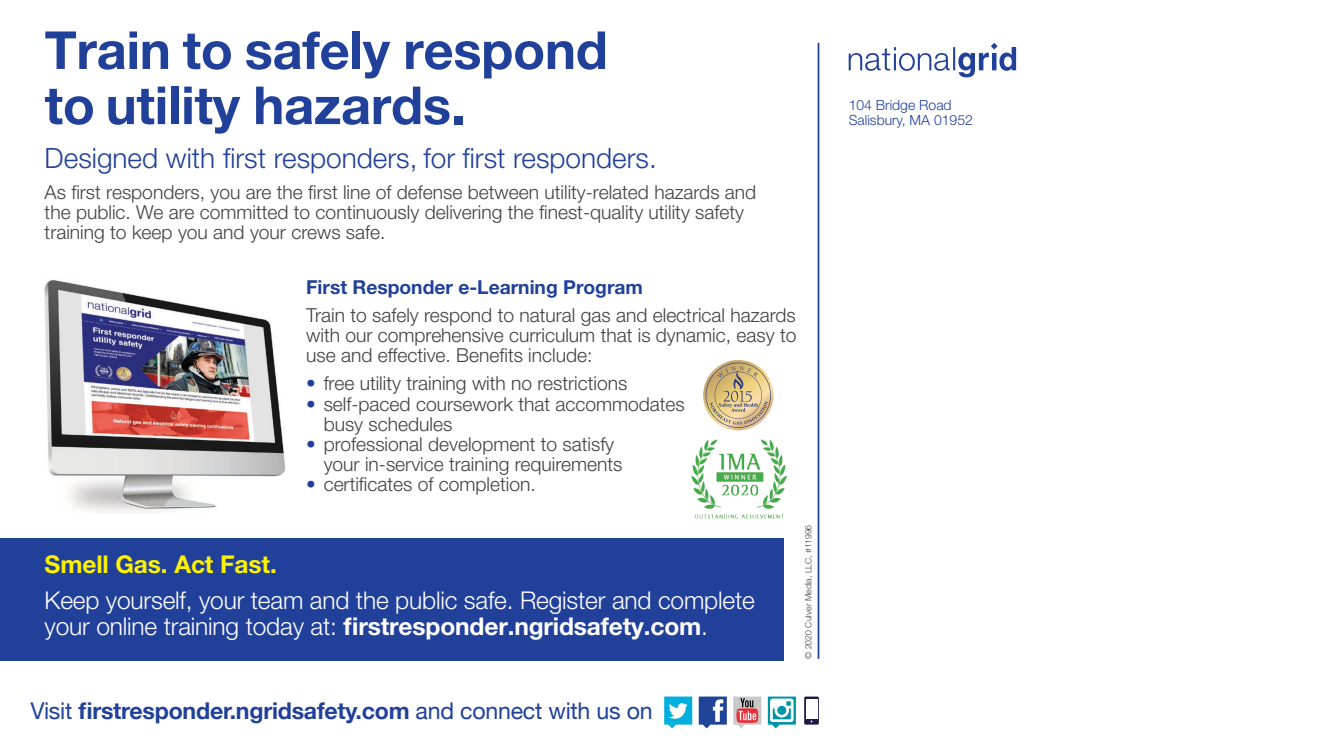
<style>
.page{position:relative;width:1323px;height:756px;background:#fff}
.page>*{position:absolute;margin:0;border:0;box-sizing:border-box;transform-origin:0 0}
.Subhead{font:700 52.5px/55.1px "Helvetica Neue LT Pro";letter-spacing:-.005em;color:#21409a}
.Body_11_11_55{font:300 28px "Helvetica Neue LT Pro";color:#21409a}
.Body_11_11_55-2{font:300 24.5px/25.7px "Helvetica Neue LT Pro";letter-spacing:-.005em;color:#fff}
.Body_11_11_55-3{font:700 24.5px "Helvetica Neue LT Pro";letter-spacing:-.005em;color:#fff203}
.t1{font:700 23.1px "Helvetica Neue";letter-spacing:-.01em;color:#21409a}
.Body_11_11_55-4{font:300 19.25px/20.3px "Helvetica Neue LT Pro";color:#414142}
.Body_11_11_55-5{font:700 19.25px "Helvetica Neue LT Pro";color:#21409a}
.Return_Address{font:300 14px/14.7px "Helvetica Neue LT Pro";color:#21409a}
.body_copy{font:300 8.75px "Helvetica Neue LT Pro";color:#414142}
.s1{color:#21409a}
.s2{font-weight:700}
.s3{font-weight:400}
</style>
<div class="page">
<div style="left:0;top:538px;width:784px;height:123px;background:#21409a"></div>
<hr style="left:818px;top:43px;width:1px;height:616px;background:#21409a">
<svg style="left:849px;top:43px;width:167px;height:34px"></svg>
<svg style="left:703px;top:360px;width:70px;height:70px"></svg>
<svg style="left:706px;top:363px;width:65px;height:65px;background:#d2bd91"></svg>
<img style="left:44px;top:280px;width:242px;height:233px">
<img style="left:691px;top:439px;width:96px;height:79px">
<svg style="left:768px;top:697px;width:28px;height:31px"></svg>
<svg style="left:699px;top:697px;width:28px;height:31px"></svg>
<svg style="left:664px;top:697px;width:28px;height:31px"></svg>
<svg style="left:733px;top:697px;width:28px;height:31px"></svg>
<svg style="left:804px;top:697px;width:15px;height:28px"></svg>
<div style="left:806px;top:700px;width:11px;height:19px;background:#fff"></div>
<p class="Subhead" style="left:45px;top:22px;width:565px">Train to safely respond to utility hazards.</p>
<p class="Body_11_11_55" style="left:45px;top:141px;width:614px">Designed with first responders, for first responders.</p>
<p class="Body_11_11_55-4" style="left:45px;top:181px;width:713px">As first responders, you are the first line of defense between utility-related hazards and the public. We are committed to continuously delivering the finest-quality utility safety training to keep you and your crews safe.</p>
<p class="Body_11_11_55-5" style="left:306px;top:275px;width:338px">First Responder e-Learning Program</p>
<p class="Body_11_11_55-4" style="left:306px;top:304px;width:492px;text-align:justify">Train to safely respond to natural gas and electrical hazards with our comprehensive curriculum that is dynamic, easy to use and effective. Benefits include:</p>
<p class="Body_11_11_55-4" style="left:306px;top:373px;width:323px"><span class="s1">•</span> free utility training with no restrictions</p>
<p class="Body_11_11_55-4" style="left:324px;top:393px;width:363px;text-indent:-17px"><span class="s1">•</span> self-paced coursework that accommodates busy schedules</p>
<p class="Body_11_11_55-4" style="left:324px;top:434px;width:300px;text-indent:-18px"><span class="s1">•</span> professional development to satisfy your in-service training requirements</p>
<p class="Body_11_11_55-4" style="left:306px;top:474px;width:231px"><span class="s1">•</span> certificates of completion.</p>
<p class="Body_11_11_55-3" style="left:45px;top:549px;width:234px">Smell Gas. Act Fast.</p>
<p class="Body_11_11_55-2" style="left:45px;top:587px;width:712px">Keep yourself, your team and the public safe. Register and complete your online training today at: <span class="s2">firstresponder.ngridsafety.com</span>.</p>
<p class="body_copy" style="left:803px;top:659px;width:136px;rotate:-90deg">© 2020 Culver Media, LLC, #11996</p>
<p class="t1" style="left:31px;top:693px;width:624px"><span class="s3">Visit</span> firstresponder.ngridsafety.com <span class="s3">and connect with us on</span></p>
<p class="Return_Address" style="left:849px;top:98px;width:126px">104 Bridge Road<br>Salisbury, MA 01952</p>
</div>
